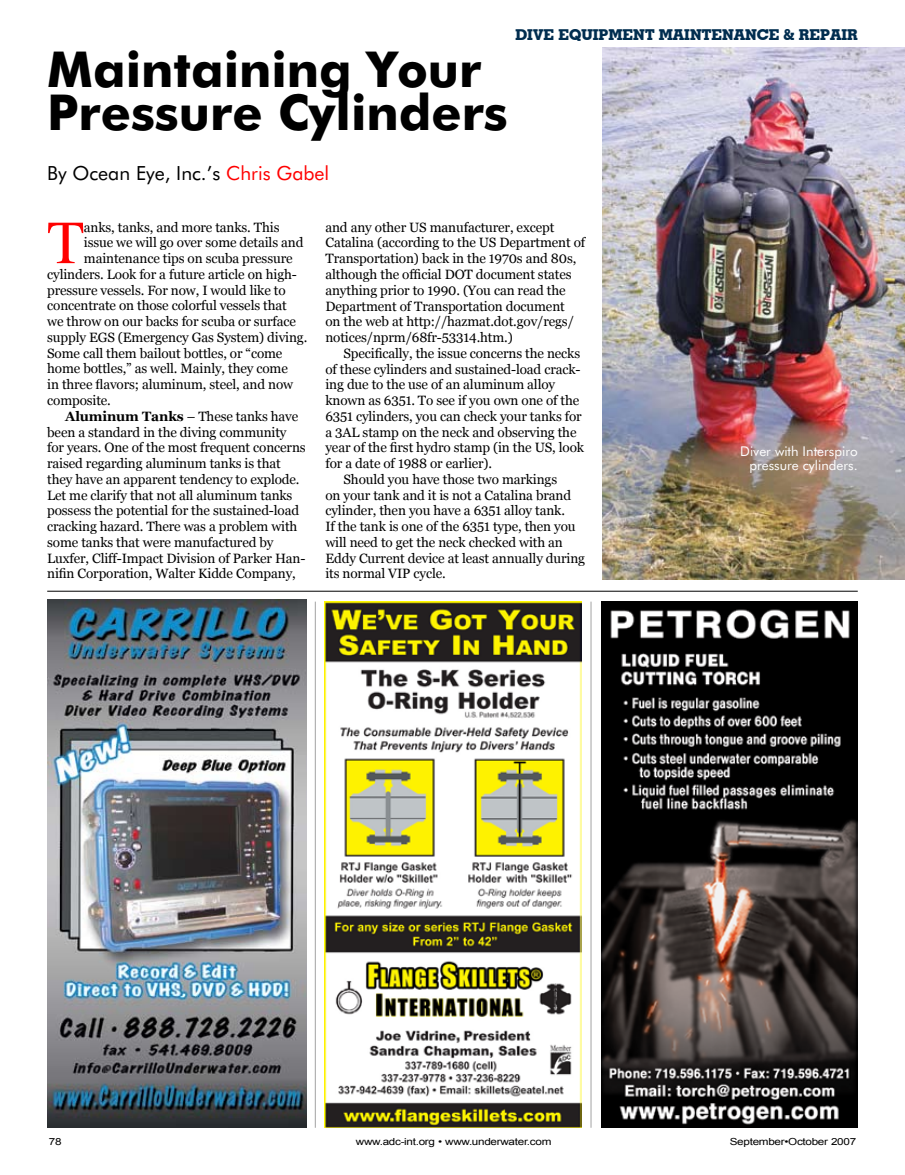
<style>
.page{position:relative;width:905px;height:1175px;background:#fff}
.page>*{position:absolute;margin:0;border:0;box-sizing:border-box;transform-origin:0 0}
.t1{font:61.05px "Times";color:#f00}
.t2{font:700 49.5px/43.5px "Futura BT";color:#000}
.t3{font:19.5px "Futura BT";color:#000}
.t4{font:700 15px "Geometric Slab 703 BT Xtra";color:#002d4f}
.t5{font:13.5px/15.8px "Georgia";letter-spacing:-.01em;color:#000}
.t6{font:13.5px/13.5px "Futura BT";color:#fff;text-align:right}
.t7{font:9.75px "Arial";letter-spacing:-.025em;color:#000;scale:1.2 1}
.s1{color:#f00}
.s2{font-weight:700}
</style>
<div class="page">
<hr style="left:47px;top:591px;width:810px;height:1px;background:#000">
<hr style="left:315px;top:601px;width:1px;height:526px;background:#000">
<hr style="left:590px;top:601px;width:1px;height:526px;background:#000">
<img style="left:601px;top:601px;width:256px;height:526px">
<img style="left:47px;top:600px;width:259px;height:527px">
<img style="left:325px;top:601px;width:256px;height:526px">
<img style="left:602px;top:47px;width:302px;height:532px">
<h2 class="t2" style="left:47px;top:47px;width:462px">Maintaining Your<br>Pressure Cylinders</h2>
<p class="t4" style="left:515px;top:25px;width:344px">DIVE EQUIPMENT MAINTENANCE &amp; REPAIR</p>
<h3 class="t3" style="left:47px;top:161px;width:283px">By Ocean Eye, Inc.’s <span class="s1">Chris Gabel</span></h3>
<h1 class="t1" style="left:47px;top:204px;width:39px">T</h1>
<p class="t5" style="left:84px;top:219px;width:197px">anks, tanks, and more tanks. This</p>
<p class="t5" style="left:84px;top:235px;width:221px">issue we will go over some details and</p>
<p class="t5" style="left:84px;top:250px;width:210px">maintenance tips on scuba pressure</p>
<p class="t5" style="left:47px;top:266px;width:251px">cylinders. Look for a future article on high-</p>
<p class="t5" style="left:47px;top:282px;width:240px">pressure vessels. For now, I would like to</p>
<p class="t5" style="left:47px;top:298px;width:241px">concentrate on those colorful vessels that</p>
<p class="t5" style="left:47px;top:313px;width:250px">we throw on our backs for scuba or surface</p>
<p class="t5" style="left:47px;top:329px;width:261px">supply EGS (Emergency Gas System) diving.</p>
<p class="t5" style="left:47px;top:345px;width:237px">Some call them bailout bottles, or “come</p>
<p class="t5" style="left:47px;top:361px;width:242px">home bottles,” as well. Mainly, they come</p>
<p class="t5" style="left:47px;top:377px;width:247px">in three flavors; aluminum, steel, and now</p>
<p class="t5" style="left:47px;top:392px;width:65px">composite.</p>
<p class="t5" style="left:65px;top:408px;width:235px"><span class="s2">Aluminum Tanks</span> – These tanks have</p>
<p class="t5" style="left:47px;top:424px;width:241px">been a standard in the diving community</p>
<p class="t5" style="left:47px;top:440px;width:260px">for years. One of the most frequent concerns</p>
<p class="t5" style="left:47px;top:455px;width:235px">raised regarding aluminum tanks is that</p>
<p class="t5" style="left:47px;top:471px;width:254px">they have an apparent tendency to explode.</p>
<p class="t5" style="left:47px;top:487px;width:247px">Let me clarify that not all aluminum tanks</p>
<p class="t5" style="left:47px;top:503px;width:253px">possess the potential for the sustained-load</p>
<p class="t5" style="left:47px;top:518px;width:252px">cracking hazard. There was a problem with</p>
<p class="t5" style="left:47px;top:534px;width:228px">some tanks that were manufactured by</p>
<p class="t5" style="left:47px;top:550px;width:260px">Luxfer, Cliff-Impact Division of Parker Han-</p>
<p class="t5" style="left:47px;top:566px;width:250px">nifin Corporation, Walter Kidde Company,</p>
<p class="t5" style="left:325px;top:219px;width:261px">and any other US manufacturer, except Catalina (according to the US Department of Transportation) back in the 1970s and 80s, although the official DOT document states anything prior to 1990. (You can read the Department of Transportation document<br>on the web at http://hazmat.dot.gov/regs/ notices/nprm/68fr-53314.htm.)</p>
<p class="t5" style="left:343px;top:345px;width:238px">Specifically, the issue concerns the necks</p>
<p class="t5" style="left:325px;top:361px;width:256px">of these cylinders and sustained-load crack-</p>
<p class="t5" style="left:325px;top:377px;width:231px">ing due to the use of an aluminum alloy</p>
<p class="t5" style="left:325px;top:392px;width:255px">known as 6351. To see if you own one of the</p>
<p class="t5" style="left:325px;top:408px;width:258px">6351 cylinders, you can check your tanks for</p>
<p class="t5" style="left:325px;top:424px;width:252px">a 3AL stamp on the neck and observing the</p>
<p class="t5" style="left:325px;top:440px;width:260px">year of the first hydro stamp (in the US, look</p>
<p class="t5" style="left:325px;top:455px;width:168px">for a date of 1988 or earlier).</p>
<p class="t5" style="left:343px;top:471px;width:215px">Should you have those two markings</p>
<p class="t5" style="left:325px;top:487px;width:247px">on your tank and it is not a Catalina brand</p>
<p class="t5" style="left:325px;top:503px;width:241px">cylinder, then you have a 6351 alloy tank.</p>
<p class="t5" style="left:325px;top:518px;width:252px">If the tank is one of the 6351 type, then you</p>
<p class="t5" style="left:325px;top:534px;width:239px">will need to get the neck checked with an</p>
<p class="t5" style="left:325px;top:550px;width:261px">Eddy Current device at least annually during</p>
<p class="t5" style="left:325px;top:566px;width:122px">its normal VIP cycle.</p>
<p class="t6" style="left:740px;top:444px;width:119px">Diver with Interspiro pressure cylinders.</p>
<p class="t7" style="left:49px;top:1136px;width:12px">78</p>
<p class="t7" style="left:356px;top:1136px;width:164px">www.adc-int.org • www.underwater.com</p>
<p class="t7" style="left:729px;top:1136px;width:107px">September•October 2007</p>
</div>
